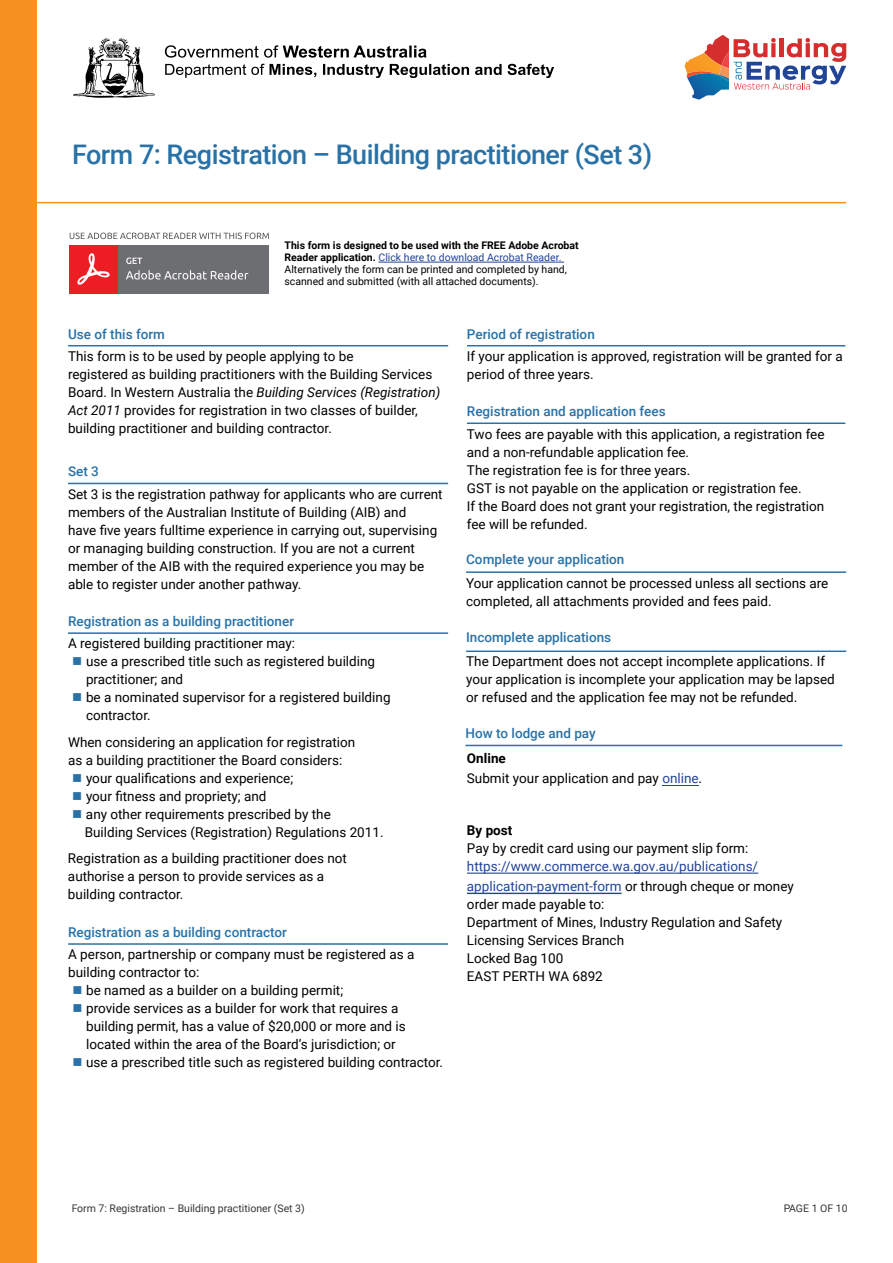
<style>
.page{position:relative;width:893px;height:1263px;background:#fff}
.page>*{position:absolute;margin:0;border:0;box-sizing:border-box;transform-origin:0 0}
.t1{font:27.15px "Roboto";letter-spacing:-.015em;color:#2774a8}
.t2{font:500 27px "Roboto";letter-spacing:-.02em;color:#2972a7}
.t3{font:13.5px/18px "Roboto";color:#000}
.t4{font:500 13.5px "Roboto";color:#2972a7}
.t5{font:13.5px/20.2px "Roboto";color:#224497}
.t6{font:700 13.5px "Roboto";color:#000}
.t7{font:10.5px/12px "Roboto";color:#000}
.s1{font-weight:700}
.s2{color:#224497}
.s3{color:#009}
.s4{font-style:italic}
.s5{color:#224597}
.s6{color:#000}
</style>
<div class="page">
<div style="left:0;top:0;width:36px;height:1263px;background:#f79221"></div>
<hr style="left:36px;top:202px;width:810px;height:1px;background:#f79221">
<svg style="left:685px;top:35px;width:161px;height:65px"></svg>
<svg style="left:73px;top:38px;width:481px;height:60px"></svg>
<hr style="left:68px;top:345px;width:380px;height:1px;background:#2972a7">
<hr style="left:467px;top:345px;width:378px;height:1px;background:#2972a7">
<hr style="left:467px;top:422px;width:378px;height:2px;background:#2972a7">
<hr style="left:68px;top:483px;width:380px;height:1px;background:#2972a7">
<hr style="left:68px;top:632px;width:380px;height:2px;background:#2972a7">
<hr style="left:68px;top:943px;width:380px;height:2px;background:#2972a7">
<hr style="left:466px;top:571px;width:380px;height:2px;background:#2972a7">
<hr style="left:466px;top:650px;width:380px;height:2px;background:#2972a7">
<hr style="left:465px;top:745px;width:377px;height:1px;background:#2972a7">
<hr style="left:467px;top:893px;width:155px;height:1px;background:#224497">
<hr style="left:467px;top:873px;width:291px;height:1px;background:#224497">
<hr style="left:662px;top:785px;width:37px;height:1px;background:#224597">
<hr style="left:378px;top:262px;width:186px;height:1px;background:#224497">
<div style="left:69px;top:245px;width:49px;height:48px;background:#ed1d24"></div>
<svg style="left:77px;top:253px;width:33px;height:32px"></svg>
<div style="left:118px;top:245px;width:150px;height:48px;background:#6d6e71"></div>
<svg style="left:126px;top:270px;width:122px;height:9px"></svg>
<svg style="left:126px;top:257px;width:16px;height:7px"></svg>
<svg style="left:70px;top:233px;width:199px;height:6px"></svg>
<h2 class="t2" style="left:72px;top:135px;width:582px">Form 7: Registration – Building practitioner (Set 3)</h2>
<h1 class="t1" style="left:69px;top:143px;width:588px"><span class="s1">Form 5:</span> Registration – Building practitioner (Set 1)</h1>
<p class="t7" style="left:285px;top:239px;width:296px"><span class="s1">This form is designed to be used with the FREE Adobe Acrobat Reader application.</span> <span class="s2">Click here to download Acrobat Reader.<br></span>Alternatively the form can be printed and completed by hand, scanned and submitted (with all attached documents).</p>
<p class="t7" style="left:286px;top:242px;width:298px"><span class="s1">This form is designed to be used with the FREE Adobe Acrobat Reader application</span>. <span class="s3">Click here to download Acrobat Reader</span>.<br>Alternatively the form can be printed and completed by hand, scanned and submitted (with all attached documents).</p>
<p class="t4" style="left:68px;top:324px;width:98px">Use of this form</p>
<p class="t4" style="left:467px;top:324px;width:129px">Period of registration</p>
<p class="t3" style="left:68px;top:347px;width:374px">This form is to be used by people applying to be<br>registered as building practitioners with the Building Services Board. In Western Australia the <span class="s4">Building Services (Registration)<br>Act 2011</span> provides for registration in two classes of builder, building practitioner and building contractor.</p>
<p class="t3" style="left:467px;top:347px;width:377px">If your application is approved, registration will be granted for a period of three years.</p>
<p class="t4" style="left:467px;top:402px;width:200px">Registration and application fees</p>
<p class="t3" style="left:467px;top:424px;width:359px">Two fees are payable with this application, a registration fee and a non-refundable application fee.<br>The registration fee is for three years.<br>GST is not payable on the application or registration fee.<br>If the Board does not grant your registration, the registration fee will be refunded.</p>
<p class="t4" style="left:68px;top:462px;width:32px">Set 3</p>
<p class="t3" style="left:68px;top:484px;width:376px">Set 3 is the registration pathway for applicants who are current members of the Australian Institute of Building (AIB) and<br>have five years fulltime experience in carrying out, supervising or managing building construction. If you are not a current member of the AIB with the required experience you may be able to register under another pathway.</p>
<p class="t4" style="left:466px;top:550px;width:160px">Complete your application</p>
<p class="t3" style="left:466px;top:573px;width:364px">Your application cannot be processed unless all sections are completed, all attachments provided and fees paid.</p>
<p class="t4" style="left:68px;top:612px;width:228px">Registration as a building practitioner</p>
<p class="t3" style="left:86px;top:634px;width:306px;text-indent:-18px">A registered building practitioner may:<br>use a prescribed title such as registered building practitioner; and<br>be a nominated supervisor for a registered building contractor.</p>
<p class="t3" style="left:68px;top:733px;width:289px">When considering an application for registration</p>
<p class="t3" style="left:68px;top:751px;width:276px">as a building practitioner the Board considers:</p>
<p class="t3" style="left:86px;top:769px;width:209px">your qualifications and experience;</p>
<p class="t3" style="left:86px;top:787px;width:182px">your fitness and propriety; and</p>
<p class="t3" style="left:86px;top:804px;width:246px">any other requirements prescribed by the</p>
<p class="t3" style="left:85px;top:822px;width:300px">Building Services (Registration) Regulations 2011.</p>
<p class="t3" style="left:68px;top:849px;width:280px">Registration as a building practitioner does not authorise a person to provide services as a building contractor.</p>
<p class="t4" style="left:68px;top:923px;width:220px">Registration as a building contractor</p>
<p class="t3" style="left:68px;top:945px;width:348px">A person, partnership or company must be registered as a</p>
<p class="t3" style="left:68px;top:963px;width:133px">building contractor to:</p>
<p class="t3" style="left:86px;top:981px;width:259px">be named as a builder on a building permit;</p>
<p class="t3" style="left:86px;top:999px;width:314px">provide services as a builder for work that requires a</p>
<p class="t3" style="left:86px;top:1017px;width:321px">building permit, has a value of $20,000 or more and is</p>
<p class="t3" style="left:86px;top:1035px;width:311px">located within the area of the Board’s jurisdiction; or</p>
<p class="t3" style="left:86px;top:1053px;width:359px">use a prescribed title such as registered building contractor.</p>
<p class="t4" style="left:466px;top:628px;width:147px">Incomplete applications</p>
<p class="t3" style="left:466px;top:652px;width:370px">The Department does not accept incomplete applications. If your application is incomplete your application may be lapsed or refused and the application fee may not be refunded.</p>
<p class="t4" style="left:466px;top:724px;width:132px">How to lodge and pay</p>
<p class="t3" style="left:467px;top:747px;width:237px;line-height:20.2px"><span class="s1">Online<br></span>Submit your application and pay <span class="s5">online</span>.</p>
<p class="t6" style="left:467px;top:821px;width:47px">By post</p>
<p class="t3" style="left:467px;top:838px;width:283px">Pay by credit card using our payment slip form:</p>
<p class="t5" style="left:467px;top:855px;width:328px">https://www.commerce.wa.gov.au/publications/ application-payment-form <span class="s6">or through cheque or money</span></p>
<p class="t3" style="left:467px;top:895px;width:317px">order made payable to:<br>Department of Mines, Industry Regulation and Safety<br>Licensing Services Branch<br>Locked Bag 100<br>EAST PERTH WA 6892</p>
<p class="t7" style="left:71px;top:1202px;width:235px">Form 7: Registration – Building practitioner (Set 3)</p>
<p class="t7" style="left:783px;top:1202px;width:66px">PAGE 1 OF 10</p>
</div>
